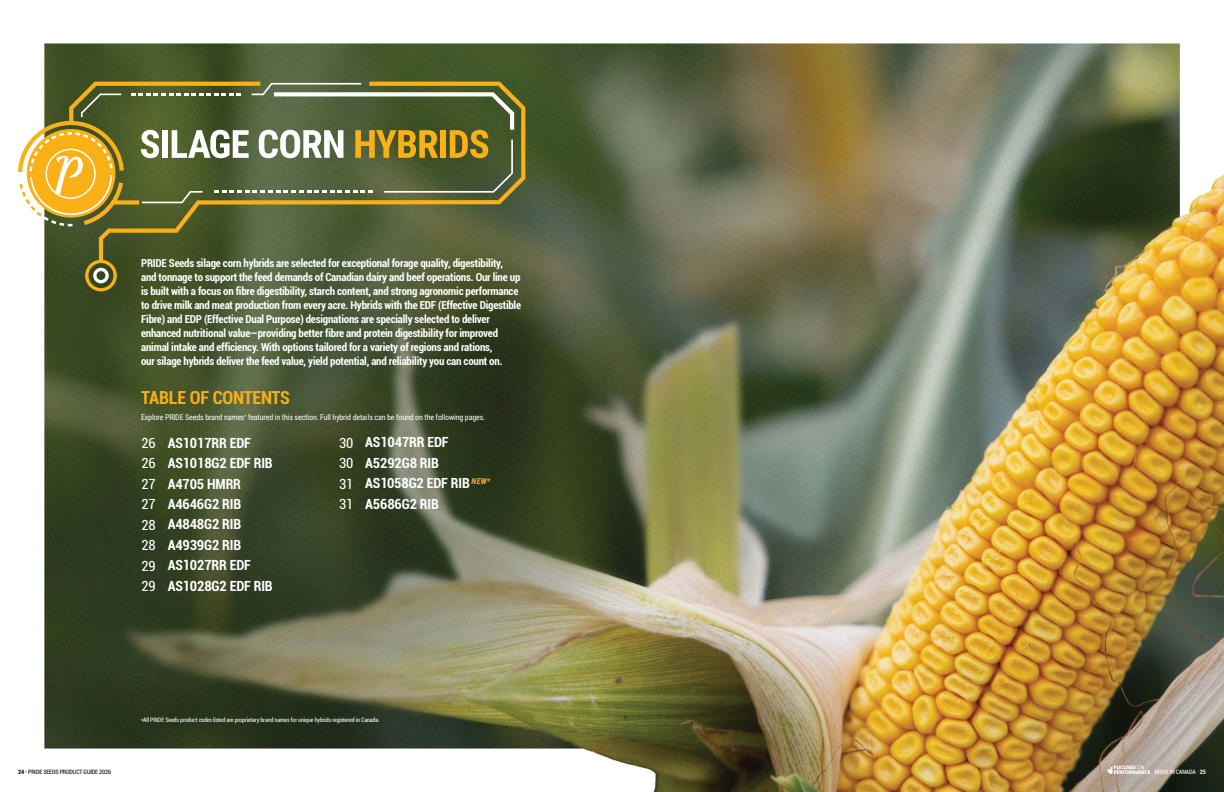
<style>
.page{position:relative;width:1224px;height:792px;background:#fff}
.page>*{position:absolute;margin:0;border:0;box-sizing:border-box;transform-origin:0 0}
.t1{font:700 condensed 18px "Roboto";letter-spacing:-.01em;color:#f6b01b}
.t2{font:700 condensed 14px/20.5px "Roboto";letter-spacing:-.01em;color:#fff}
.t3{font:condensed 14px/20.5px "Roboto";letter-spacing:-.01em;color:#fff;text-align:justify}
.t4{font:700 condensed 11px/14px "Roboto";letter-spacing:-.02em;color:#fff}
.t5{font:8px "Roboto Condensed";letter-spacing:-.02em;color:#fff}
.t6{font:condensed 6px "Roboto";letter-spacing:-.02em;color:#fff}
.t7{font:condensed 6px "Roboto";letter-spacing:-.02em;color:#000}
.s1{font-weight:700}
.s2{color:#b3282d}
.s3{color:#b2292d}
</style>
<div class="page">
<img style="left:44px;top:43px;width:1180px;height:749px">
<svg style="left:1107px;top:765px;width:43px;height:9px"></svg>
<svg style="left:85px;top:82px;width:440px;height:209px;background:#555f34"></svg>
<svg style="left:18px;top:82px;width:496px;height:144px;background:#7e7e47"></svg>
<p class="t4" style="left:141px;top:255px;width:382px">PRIDE Seeds silage corn hybrids are selected for exceptional forage quality, digestibility, and tonnage to support the feed demands of Canadian dairy and beef operations. Our line up is built with a focus on fibre digestibility, starch content, and strong agronomic performance to drive milk and meat production from every acre. Hybrids with the EDF (Effective Digestible Fibre) and EDP (Effective Dual Purpose) designations are specially selected to deliver enhanced nutritional value—providing better fibre and protein digestibility for improved animal intake and efficiency. With options tailored for a variety of regions and rations,<br>our silage hybrids deliver the feed value, yield potential, and reliability you can count on.</p>
<h1 class="t1" style="left:141px;top:385px;width:150px">TABLE OF CONTENTS</h1>
<p class="t5" style="left:141px;top:412px;width:346px">Explore PRIDE Seeds brand names<sup>*</sup> featured in this section. Full hybrid details can be found on the following pages.</p>
<p class="t2" style="left:168px;top:432px;width:107px">AS1017RR EDF<br>AS1018G2 EDF RIB<br>A4705 HMRR<br>A4646G2 RIB<br>A4848G2 RIB<br>A4939G2 RIB<br>AS1027RR EDF<br>AS1028G2 EDF RIB</p>
<p class="t2" style="left:365px;top:432px;width:127px">AS1047RR EDF<br>A5292G8 RIB<br>AS1058G2 EDF RIB <sup>NEW*<br></sup>A5686G2 RIB</p>
<p class="t3" style="left:141px;top:432px;width:16px">26<br>26<br>27<br>27<br>28<br>28<br>29<br>29</p>
<p class="t3" style="left:339px;top:432px;width:16px">30<br>30<br>31<br>31</p>
<p class="t7" style="left:18px;top:767px;width:95px"><span class="s1">24</span> <span class="s2">•</span> PRIDE SEEDS PRODUCT GUIDE 2026</p>
<p class="t6" style="left:141px;top:716px;width:240px">*All PRIDE Seeds product codes listed are proprietary brand names for unique hybrids registered in Canada.</p>
<p class="t6" style="left:1155px;top:767px;width:53px">MADE IN CANADA <span class="s3">•</span> <span class="s1">25</span></p>
</div>
